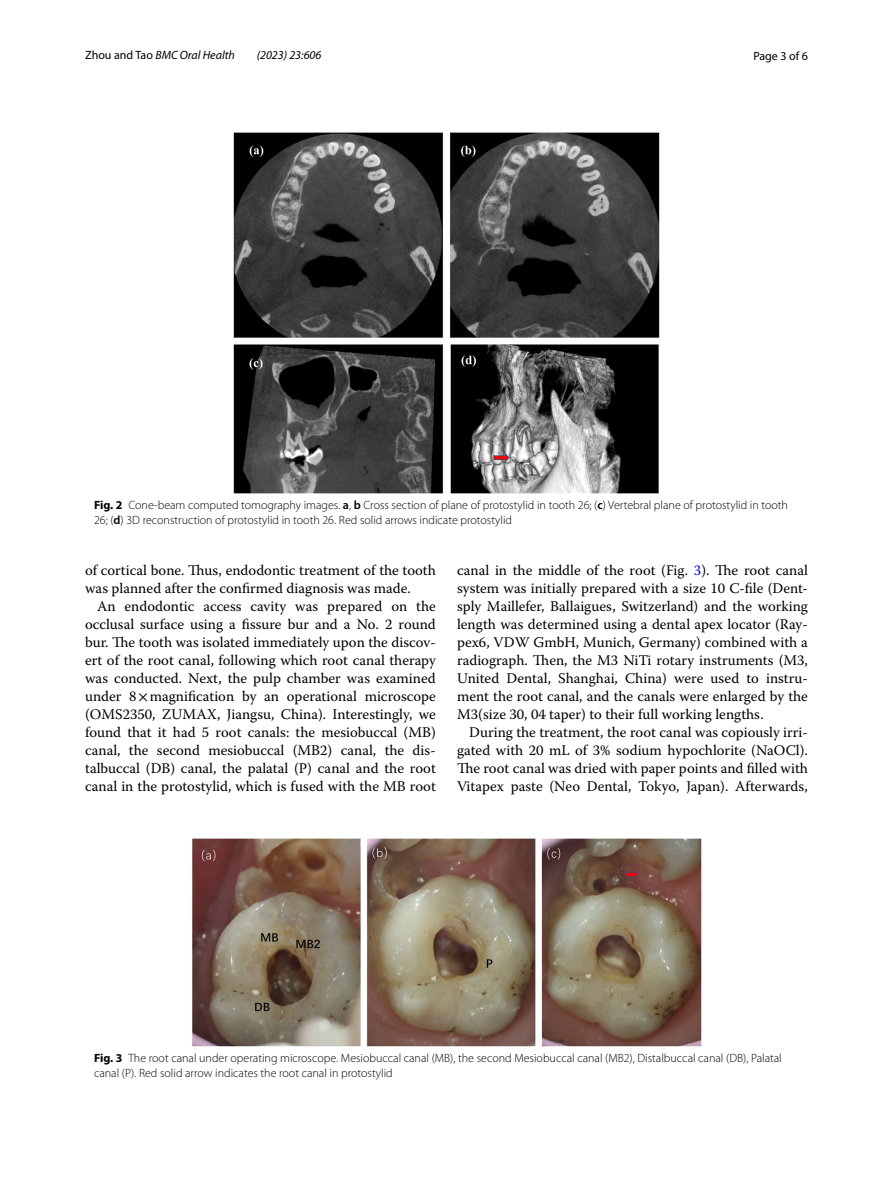
<style>
.page{position:relative;width:893px;height:1187px;background:#fff}
.page>*{position:absolute;margin:0;border:0;box-sizing:border-box;transform-origin:0 0}
.t1{font:14.7px/18px "Warnock Pro";color:#000;text-align:justify}
.t2{font:300 12px/15px "Myriad Pro";color:#000}
.t3{font:italic 12px "Myriad Pro";color:#000}
.t4{font:12px "Myriad Pro";color:#000}
.s1{font-style:normal}
.s2{font-weight:700}
.s3{font-weight:600}
.s4{font-family:"STIX"}
.s5{color:#00f}
</style>
<div class="page">
<img style="left:234px;top:133px;width:425px;height:360px">
<img style="left:192px;top:838px;width:510px;height:208px">
<p class="t3" style="left:85px;top:48px;width:151px"><span class="s1">Zhou and Tao</span> BMC Oral Health</p>
<p class="t3" style="left:257px;top:48px;width:66px">(2023) 23:606</p>
<p class="t4" style="left:753px;top:48px;width:56px">Page 3 of 6</p>
<p class="t2" style="left:94px;top:497px;width:695px"><span class="s2">Fig. 2</span> Cone-beam computed tomography images. <span class="s3">a</span>, <span class="s3">b</span> Cross section of plane of protostylid in tooth 26; (<span class="s3">c</span>) Vertebral plane of protostylid in tooth<br>26; (<span class="s3">d</span>) 3D reconstruction of protostylid in tooth 26. Red solid arrows indicate protostylid</p>
<p class="t1" style="left:85px;top:561px;width:352px">of cortical bone. Thus, endodontic treatment of the tooth was planned after the confirmed diagnosis was made.</p>
<p class="t1" style="left:85px;top:597px;width:352px;text-indent:12px">An endodontic access cavity was prepared on the occlusal surface using a fissure bur and a No. 2 round bur. The tooth was isolated immediately upon the discov&shy;ert of the root canal, following which root canal therapy was conducted. Next, the pulp chamber was examined under 8<span class="s4">×</span>magnification by an operational microscope (OMS2350, ZUMAX, Jiangsu, China). Interestingly, we found that it had 5 root canals: the mesiobuccal (MB) canal, the second mesiobuccal (MB2) canal, the dis&shy;talbuccal (DB) canal, the palatal (P) canal and the root canal in the protostylid, which is fused with the MB root</p>
<p class="t1" style="left:457px;top:561px;width:352px">canal in the middle of the root (Fig. <span class="s5">3</span>). The root canal system was initially prepared with a size 10 C-file (Dent&shy;sply Maillefer, Ballaigues, Switzerland) and the working length was determined using a dental apex locator (Ray&shy;pex6, VDW GmbH, Munich, Germany) combined with a radiograph. Then, the M3 NiTi rotary instruments (M3, United Dental, Shanghai, China) were used to instru&shy;ment the root canal, and the canals were enlarged by the M3(size 30, 04 taper) to their full working lengths.</p>
<p class="t1" style="left:457px;top:723px;width:352px;text-indent:12px">During the treatment, the root canal was copiously irri&shy;gated with 20 mL of 3% sodium hypochlorite (NaOCl).<br>The root canal was dried with paper points and filled with Vitapex paste (Neo Dental, Tokyo, Japan). Afterwards,</p>
<p class="t2" style="left:94px;top:1050px;width:689px"><span class="s2">Fig. 3</span> The root canal under operating microscope. Mesiobuccal canal (MB), the second Mesiobuccal canal (MB2), Distalbuccal canal (DB), Palatal canal (P). Red solid arrow indicates the root canal in protostylid</p>
</div>
